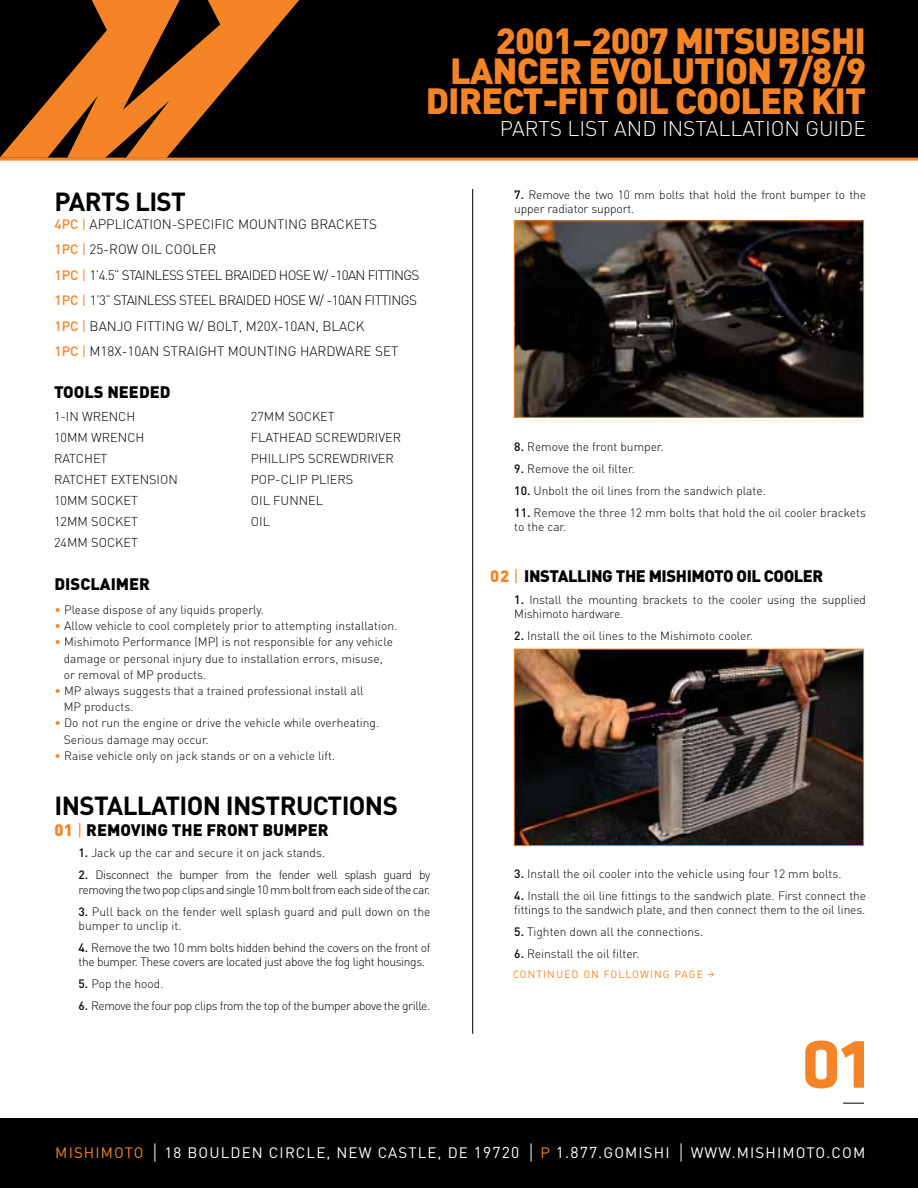
<style>
.page{position:relative;width:918px;height:1188px;background:#fff}
.page>*{position:absolute;margin:0;border:0;box-sizing:border-box;transform-origin:0 0}
.t1{font:700 72px "Klavika";color:#f58426}
.t2{font:900 36px/30px "DIN";letter-spacing:-.025em;color:#f58426;text-align:right}
.t3{font:700 25.95px "DIN";letter-spacing:-.025em;color:#000}
.t4{font:300 21px "DIN";color:#fff}
.t5{font:900 16.5px "DIN";color:#000}
.t6{font:900 16.5px "DIN";letter-spacing:-.025em;color:#000}
.t7{font:15px "DIN";letter-spacing:.075em;color:#fff}
.t8{font:15px "DIN";letter-spacing:.075em;color:#f58426}
.t9{font:300 13.5px/25.5px "DIN";color:#000}
.t10{font:300 12.75px/21px "DIN";color:#000}
.t11{font:300 12px/14.4px "DIN";color:#000}
.t12{font:300 12px/14.4px "DIN";letter-spacing:-.03em;color:#000}
.t13{font:300 12px/14.4px "DIN";letter-spacing:-.04em;color:#000}
.t14{font:10.5px "DIN Regular Alternate";letter-spacing:.1em;color:#f58426}
.s1{font-weight:500;color:#f58426}
.s2{font-weight:400;color:#f58426}
.s3{font-weight:500}
.s4{color:#f58426}
.s5{font-family:"Klavika Regular Arrows"}
.s6{font-size:15.6px}
</style>
<div class="page">
<div style="left:0;top:0;width:918px;height:161px;background:#000"></div>
<svg style="left:843px;top:1103px;width:21px;height:1px"></svg>
<hr style="left:472px;top:189px;width:1px;height:845px;background:#000">
<svg style="left:0;top:0;width:299px;height:158px;fill:#000"></svg>
<img style="left:516px;top:222px;width:346px;height:194px">
<div style="left:514px;top:220px;width:350px;height:198px;border:1px solid #f58426"></div>
<img style="left:516px;top:651px;width:346px;height:193px">
<div style="left:514px;top:649px;width:350px;height:197px;border:1px solid #f58426"></div>
<div style="left:0;top:1119px;width:918px;height:69px;background:#000"></div>
<svg style="left:155px;top:1143px;width:1px;height:19px"></svg>
<svg style="left:531px;top:1143px;width:1px;height:19px"></svg>
<svg style="left:681px;top:1143px;width:1px;height:19px"></svg>
<h2 class="t2" style="left:426px;top:24px;width:442px">2001–2007 MITSUBISHI<br>LANCER EVO LUTION 7/8/9<br>DIRECT-FIT OIL COOLER KIT</h2>
<h3 class="t4" style="left:500px;top:116px;width:266px">PARTS LI ST AND IN STALLATION</h3>
<h3 class="t4" style="left:805px;top:116px;width:13px">GUIDE</h3>
<h3 class="t3" style="left:55px;top:184px;width:133px">PARTS LIST</h3>
<p class="t9" style="left:55px;top:211px;width:365px"><span class="s1">4PC</span> <span class="s2">|</span> Application-Specific Mounting Brackets<br><span class="s1">1PC</span> <span class="s2">|</span> 25-Row Oil Cooler<br><span class="s1">1PC</span> <span class="s2">|</span> 1’4.5” Stainless Steel Braided Hose w/ -10AN Fittings <span class="s1">1PC</span> <span class="s2">|</span> 1’3” Stainless Steel Braided Hose w/ -10AN Fittings <span class="s1">1PC</span> <span class="s2">|</span> Banjo Fitting w/ Bolt, M20x-10AN , Black<br><span class="s1">1PC</span> <span class="s2">|</span> m 18x-10an straight Mounting Hardware Set</p>
<h3 class="t5" style="left:54px;top:381px;width:116px">TOOLS NEEDED</h3>
<p class="t11" style="left:514px;top:187px;width:353px"><span class="s3">7.</span> Remove the two 10 mm bolts that hold the front bumper to the upper radiator support.</p>
<p class="t10" style="left:54px;top:406px;width:125px">1-in wrench<br>10mm wreNch ratch et<br>ratch et extension<br>10mm socket<br>12mm socket<br>24mm socket</p>
<p class="t10" style="left:251px;top:406px;width:152px">27mm socket<br>flath ead screwdriver ph illips screwdriver pop-clip pliers<br>oil funnel<br>oil</p>
<h3 class="t5" style="left:55px;top:573px;width:97px">DISCLAIMER</h3>
<p class="t11" style="left:55px;top:602px;width:211px"><span class="s4">•</span> Please dispose of any liquids properly.</p>
<p class="t11" style="left:55px;top:619px;width:344px"><span class="s4">•</span> Allow vehicle to cool completely prior to attempting installation.</p>
<p class="t11" style="left:64px;top:634px;width:331px;line-height:16.2px;text-indent:-9px"><span class="s4">•</span> Mishimoto Performance (MP) is not responsible for any vehicle damage or personal injury due to installation errors, misuse, or removal of MP products.</p>
<p class="t11" style="left:64px;top:682px;width:301px;line-height:16.2px;text-indent:-9px"><span class="s4">•</span> MP always suggests that a trained professional install all<br>MP products.</p>
<p class="t11" style="left:64px;top:715px;width:317px;line-height:16.2px;text-indent:-9px"><span class="s4">•</span> Do not run the engine or drive the vehicle while overheating.<br>Serious damage may occur.</p>
<p class="t11" style="left:55px;top:748px;width:282px"><span class="s4">•</span> Raise vehicle only on jack stands or on a vehicle lift.</p>
<h3 class="t3" style="left:55px;top:788px;width:345px">INSTALLATION INSTRUCTIONS</h3>
<h3 class="t5" style="left:55px;top:819px;width:44px"><span class="s4">01</span> <span class="s2">|</span> REM</h3>
<h3 class="t5" style="left:120px;top:819px;width:118px">OVING THE FRONT</h3>
<h3 class="t5" style="left:262px;top:819px;width:68px">BUMPER</h3>
<p class="t11" style="left:79px;top:846px;width:248px"><span class="s3">1.</span> Jack up the car and secure it on jack stands.</p>
<p class="t13" style="left:79px;top:868px;width:353px"><span class="s3">2.</span> Disconnect the bumper from the fender well splash guard by removing the two pop clips and single 10 mm bolt from each side of the car.</p>
<p class="t11" style="left:79px;top:904px;width:353px"><span class="s3">3.</span> Pull back on the fender well splash guard and pull down on the bumper to unclip it.</p>
<p class="t12" style="left:79px;top:940px;width:353px"><span class="s3">4.</span> Remove the two 10 mm bolts hidden behind the covers on the front of the bumper. These covers are located just above the fog light housings.</p>
<p class="t11" style="left:79px;top:977px;width:87px"><span class="s3">5.</span> Pop the hood.</p>
<p class="t12" style="left:79px;top:999px;width:353px"><span class="s3">6.</span> Remove the four pop clips from the top of the bumper above the grille.</p>
<p class="t11" style="left:514px;top:440px;width:151px"><span class="s3">8.</span> Remove the front bumper.</p>
<p class="t11" style="left:514px;top:461px;width:122px"><span class="s3">9.</span> Remove the oil filter.</p>
<p class="t11" style="left:514px;top:483px;width:253px"><span class="s3">10.</span> U nbolt the oil lines from the sandwich plate.</p>
<p class="t11" style="left:514px;top:505px;width:353px"><span class="s3">11.</span> Remove the three 12 mm bolts that hold the oil cooler brackets to the car.</p>
<h3 class="t5" style="left:490px;top:565px;width:77px"><span class="s4">02</span> <span class="s2">|</span> INSTALLI</h3>
<h3 class="t6" style="left:591px;top:565px;width:214px">NG THE MISHIMOTO OIL COOLER</h3>
<p class="t11" style="left:514px;top:592px;width:353px"><span class="s3">1.</span> I nstall the mounting brackets to the cooler using the supplied<br>Mishimoto hardware.</p>
<p class="t11" style="left:514px;top:628px;width:240px"><span class="s3">2.</span> I nstall the oil lines to the Mishimoto cooler.</p>
<p class="t11" style="left:514px;top:866px;width:329px"><span class="s3">3.</span> I nstall the oil cooler into the vehicle using four 12 mm bolts.</p>
<p class="t11" style="left:514px;top:888px;width:353px"><span class="s3">4.</span> I nstall the oil line fittings to the sandwich plate. First connect the fittings to the sandwich plate, and then connect them to the oil lines.</p>
<p class="t11" style="left:514px;top:924px;width:191px"><span class="s3">5.</span> Tighten down all the connections.</p>
<p class="t11" style="left:514px;top:946px;width:126px"><span class="s3">6.</span> Reinstall the oil filter.</p>
<p class="t14" style="left:513px;top:967px;width:203px">CONTINUED ON FOLLOWING PAGE <span class="s5">b</span></p>
<h1 class="t1" style="left:801px;top:1025px;width:69px">01</h1>
<p class="t8" style="left:55px;top:1144px;width:90px">MISHIMOTO</p>
<p class="t7" style="left:165px;top:1144px;width:356px">18 BOULDEN CI RCLE, N EW CASTLE, DE <span class="s6">19720</span></p>
<p class="t7" style="left:540px;top:1144px;width:131px"><span class="s4">P</span> <span class="s6">1</span>.<span class="s6">877</span>.GOMISHI</p>
<p class="t7" style="left:691px;top:1144px;width:15px">WWW</p>
<p class="t7" style="left:732px;top:1144px;width:135px">.MISHIMOTO.COM</p>
</div>
